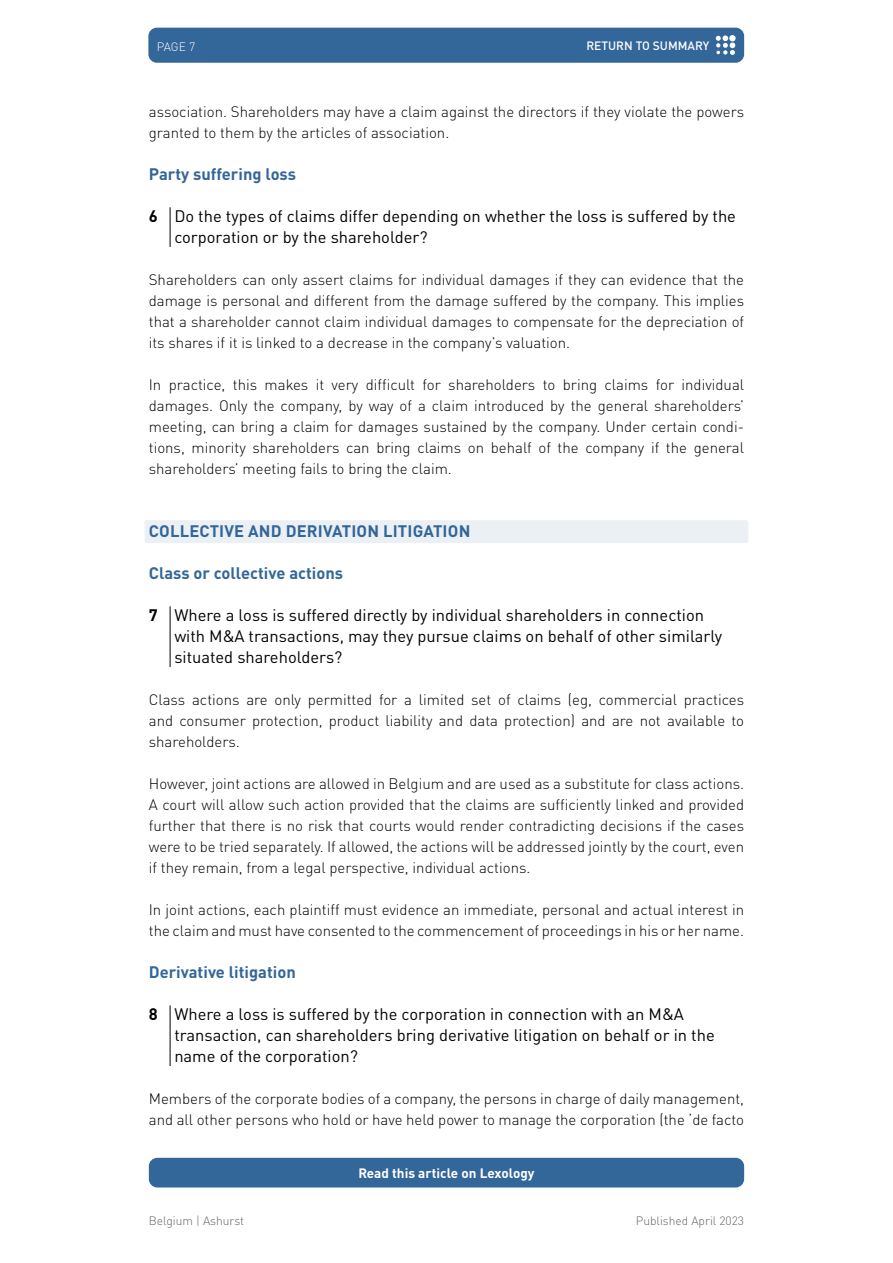
<style>
.page{position:relative;width:893px;height:1263px;background:#fff}
.page>*{position:absolute;margin:0;border:0;box-sizing:border-box;transform-origin:0 0}
.t1{font:16.5px/21px "DIN Pro";color:#000}
.t2{font:700 16.5px "DIN Pro";color:#369}
.t3{font:300 15px/21px "DIN Pro";color:#000;text-align:justify}
.t4{font:700 13.5px "DIN Pro";color:#fff}
.t5{font:300 12px "DIN Pro";color:#646363}
.t6{font:500 12px "DIN Pro";color:#fff}
.t7{font:300 12px "DIN Pro";color:#fff}
.s1{font-weight:700}
</style>
<div class="page">
<div style="left:148px;top:28px;width:596px;height:35px;background:#369;border-radius:9px"></div>
<svg style="left:716px;top:35px;width:19px;height:20px"></svg>
<div style="left:149px;top:1158px;width:595px;height:29px;background:#369;border-radius:9px"></div>
<hr style="left:170px;top:207px;width:1px;height:40px;background:#000">
<div style="left:145px;top:520px;width:603px;height:23px;background:#ebf0f5;border-radius:2px"></div>
<hr style="left:170px;top:606px;width:1px;height:61px;background:#000">
<hr style="left:170px;top:1005px;width:1px;height:61px;background:#000">
<p class="t7" style="left:157px;top:37px;width:40px">PAGE 7</p>
<p class="t6" style="left:586px;top:37px;width:124px">RETURN TO SUMMARY</p>
<p class="t3" style="left:149px;top:100px;width:597px">association. Shareholders may have a claim against the directors if they violate the powers granted to them by the articles of association.</p>
<p class="t2" style="left:149px;top:161px;width:149px">Party suffering loss</p>
<p class="t1" style="left:174px;top:204px;width:563px;text-indent:-26px"><span class="s1">6</span> Do the types of claims differ depending on whether the loss is suffered by the corporation or by the shareholder?</p>
<p class="t3" style="left:149px;top:268px;width:597px">Shareholders can only assert claims for individual damages if they can evidence that the damage is personal and different from the damage suffered by the company. This implies that a shareholder cannot claim individual damages to compensate for the depreciation of its shares if it is linked to a decrease in the company’s valuation.</p>
<p class="t3" style="left:149px;top:373px;width:597px">In practice, this makes it very difficult for shareholders to bring claims for individual damages. Only the company, by way of a claim introduced by the general shareholders’ meeting, can bring a claim for damages sustained by the company. Under certain condi&shy;tions, minority shareholders can bring claims on behalf of the company if the general shareholders’ meeting fails to bring the claim.</p>
<p class="t2" style="left:149px;top:518px;width:323px">COLLECTIVE AND DERIVATION LITIGATION</p>
<p class="t2" style="left:149px;top:560px;width:196px">Class or collective actions</p>
<p class="t1" style="left:174px;top:603px;width:549px;text-indent:-26px"><span class="s1">7</span> Where a loss is suffered directly by individual shareholders in connection with M&amp;A transactions, may they pursue claims on behalf of other similarly situated shareholders?</p>
<p class="t3" style="left:149px;top:688px;width:597px">Class actions are only permitted for a limited set of claims (eg, commercial practices and consumer protection, product liability and data protection) and are not available to shareholders.</p>
<p class="t3" style="left:149px;top:772px;width:597px">However, joint actions are allowed in Belgium and are used as a substitute for class actions.<br>A court will allow such action provided that the claims are sufficiently linked and provided further that there is no risk that courts would render contradicting decisions if the cases were to be tried separately. If allowed, the actions will be addressed jointly by the court, even if they remain, from a legal perspective, individual actions.</p>
<p class="t3" style="left:149px;top:898px;width:597px">In joint actions, each plaintiff must evidence an immediate, personal and actual interest in the claim and must have consented to the commencement of proceedings in his or her name.</p>
<p class="t2" style="left:149px;top:959px;width:148px">Derivative litigation</p>
<p class="t1" style="left:174px;top:1002px;width:542px;text-indent:-26px"><span class="s1">8</span> Where a loss is suffered by the corporation in connection with an M&amp;A transaction, can shareholders bring derivative litigation on behalf or in the name of the corporation?</p>
<p class="t3" style="left:149px;top:1087px;width:597px">Members of the corporate bodies of a company, the persons in charge of daily management, and all other persons who hold or have held power to manage the corporation (the ‘de facto</p>
<p class="t4" style="left:358px;top:1162px;width:178px">Read this article on Lexology</p>
<p class="t5" style="left:149px;top:1211px;width:97px">Belgium | Ashurst</p>
<p class="t5" style="left:636px;top:1211px;width:110px">Published April 2023</p>
</div>
